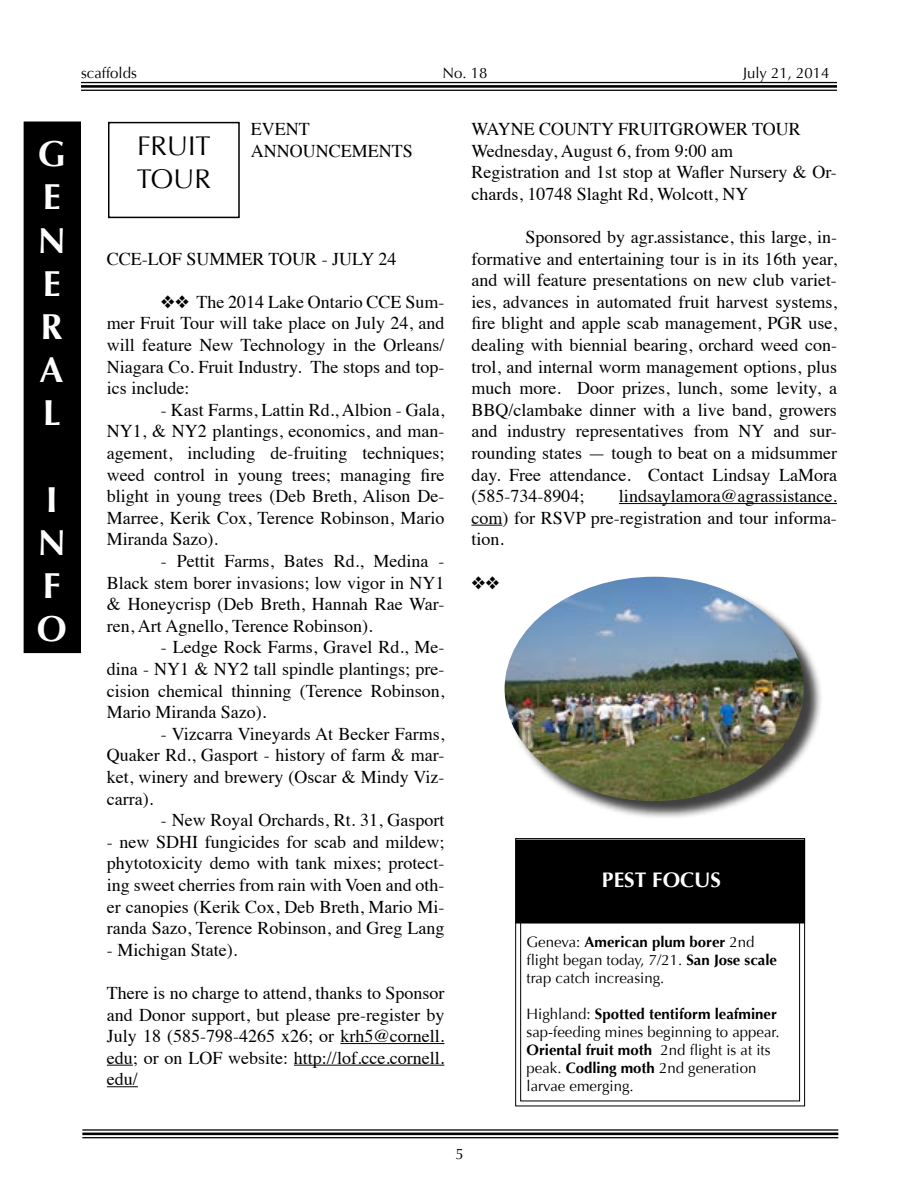
<style>
.page{position:relative;width:918px;height:1188px;background:#fff}
.page>*{position:absolute;margin:0;border:0;box-sizing:border-box;transform-origin:0 0}
.t1{font:700 36px/43.2px "Optima";color:#fff}
.t2{font:27px/32.4px "Optima";color:#000}
.t3{font:700 21px "Optima";color:#fff}
.t4{font:18px/21.6px "Times";color:#000;text-align:justify}
.t5{font:15px/18px "Optima";color:#000}
.s1{font-weight:700}
</style>
<div class="page">
<hr style="left:81px;top:82px;width:756px;height:1px;background:#000">
<hr style="left:81px;top:85px;width:756px;height:3px;background:#000">
<hr style="left:81px;top:90px;width:756px;height:1px;background:#000">
<hr style="left:82px;top:1129px;width:756px;height:2px;background:#000">
<hr style="left:82px;top:1133px;width:756px;height:2px;background:#000">
<hr style="left:82px;top:1137px;width:756px;height:1px;background:#000">
<div style="left:507px;top:579px;width:315px;height:240px;background:#000;opacity:.75"></div>
<img style="left:505px;top:577px;width:299px;height:224px">
<hr style="left:340px;top:1043px;width:104px;height:1px;background:#000">
<svg style="left:107px;top:1065px;width:26px;height:1px"></svg>
<hr style="left:294px;top:1065px;width:150px;height:1px;background:#000">
<hr style="left:107px;top:1086px;width:31px;height:1px;background:#000">
<div style="left:108px;top:122px;width:132px;height:96px;border:2px solid #000"></div>
<div style="left:25px;top:123px;width:55px;height:529px;background:#000"></div>
<div style="left:24px;top:122px;width:57px;height:531px;border:3px solid #000"></div>
<hr style="left:619px;top:503px;width:218px;height:1px;background:#000">
<hr style="left:471px;top:525px;width:31px;height:1px;background:#000">
<svg style="left:515px;top:838px;width:291px;height:269px"></svg>
<div style="left:517px;top:841px;width:287px;height:81px;background:#000"></div>
<div style="left:515px;top:840px;width:290px;height:84px;border:3px solid #000"></div>
<p class="t5" style="left:81px;top:64px;width:57px">scaffolds</p>
<p class="t5" style="left:443px;top:64px;width:47px">No. 18</p>
<p class="t5" style="left:743px;top:64px;width:88px">July 21, 2014</p>
<h1 class="t1" style="left:38px;top:133px;width:30px">G<br>E<br>N<br>E<br>R<br>A<br>L</h1>
<h1 class="t1" style="left:37px;top:478px;width:31px">I<br>N<br>F<br>O</h1>
<h2 class="t2" style="left:137px;top:130px;width:76px">FRUIT<br>TOUR</h2>
<p class="t4" style="left:251px;top:117px;width:163px">EVENT<br>ANNOUNCEMENTS</p>
<p class="t4" style="left:107px;top:246px;width:291px">CCE-LOF SUMMER TOUR - JULY 24</p>
<p class="t4" style="left:107px;top:289px;width:339px;text-indent:54px">❖❖ The 2014 Lake Ontario CCE Sum&shy;mer Fruit Tour will take place on July 24, and will feature New Technology in the Orleans/ Niagara Co. Fruit Industry. The stops and top&shy;ics include:</p>
<p class="t4" style="left:107px;top:397px;width:339px;text-indent:54px">- Kast Farms, Lattin Rd., Albion - Gala, NY1, &amp; NY2 plantings, economics, and man&shy;agement, including de-fruiting techniques; weed control in young trees; managing fire blight in young trees (Deb Breth, Alison De-Marree, Kerik Cox, Terence Robinson, Mario Miranda Sazo).</p>
<p class="t4" style="left:107px;top:549px;width:339px;text-indent:54px">- Pettit Farms, Bates Rd., Medina - Black stem borer invasions; low vigor in NY1 &amp; Honeycrisp (Deb Breth, Hannah Rae War&shy;ren, Art Agnello, Terence Robinson).</p>
<p class="t4" style="left:107px;top:635px;width:339px;text-indent:54px">- Ledge Rock Farms, Gravel Rd., Me&shy;dina - NY1 &amp; NY2 tall spindle plantings; pre&shy;cision chemical thinning (Terence Robinson, Mario Miranda Sazo).</p>
<p class="t4" style="left:107px;top:721px;width:339px;text-indent:54px">- Vizcarra Vineyards At Becker Farms, Quaker Rd., Gasport - history of farm &amp; mar&shy;ket, winery and brewery (Oscar &amp; Mindy Viz&shy;carra).</p>
<p class="t4" style="left:161px;top:808px;width:285px">- New Royal Orchards, Rt. 31, Gasport</p>
<p class="t4" style="left:107px;top:829px;width:339px">- new SDHI fungicides for scab and mildew; phytotoxicity demo with tank mixes; protect&shy;ing sweet cherries from rain with Voen and oth&shy;er canopies (Kerik Cox, Deb Breth, Mario Mi&shy;randa Sazo, Terence Robinson, and Greg Lang</p>
<p class="t4" style="left:107px;top:937px;width:132px">- Michigan State).</p>
<p class="t4" style="left:107px;top:981px;width:339px">There is no charge to attend, thanks to Sponsor and Donor support, but please pre-register by July 18 (585-798-4265 x26; or krh5@cornell. edu; or on LOF website: http://lof.cce.cornell. edu/</p>
<p class="t4" style="left:471px;top:117px;width:367px;text-align:left">WAYNE COUNTY FRUITGROWER TOUR Wednesday, August 6, from 9:00 am<br>Registration and 1st stop at Wafler Nursery &amp; Or&shy;chards, 10748 Slaght Rd, Wolcott, NY</p>
<p class="t4" style="left:471px;top:225px;width:367px;text-indent:54px">Sponsored by agr.assistance, this large, in&shy;formative and entertaining tour is in its 16th year, and will feature presentations on new club variet&shy;ies, advances in automated fruit harvest systems, fire blight and apple scab management, PGR use, dealing with biennial bearing, orchard weed con&shy;trol, and internal worm management options, plus much more. Door prizes, lunch, some levity, a BBQ/clambake dinner with a live band, growers and industry representatives from NY and sur&shy;rounding states — tough to beat on a midsummer day. Free attendance. Contact Lindsay LaMora (585-734-8904;</p>
<p class="t4" style="left:471px;top:484px;width:367px;text-indent:148px">lindsaylamora@agrassistance. com) for RSVP pre-registration and tour informa&shy;tion.</p>
<p class="t3" style="left:602px;top:868px;width:121px">PEST FOCUS</p>
<p class="t5" style="left:527px;top:933px;width:252px">Geneva: <span class="s1">American plum borer</span> 2nd flight began today, 7/21. <span class="s1">San Jose scale </span>trap catch increasing.</p>
<p class="t5" style="left:527px;top:1005px;width:255px">Highland: <span class="s1">Spotted tentiform leafminer </span>sap-feeding mines beginning to appear.<br><span class="s1">Oriental fruit moth</span> 2nd flight is at its peak. <span class="s1">Codling moth</span> 2nd generation larvae emerging.</p>
<p class="t5" style="left:455px;top:1145px;width:10px">5</p>
</div>
